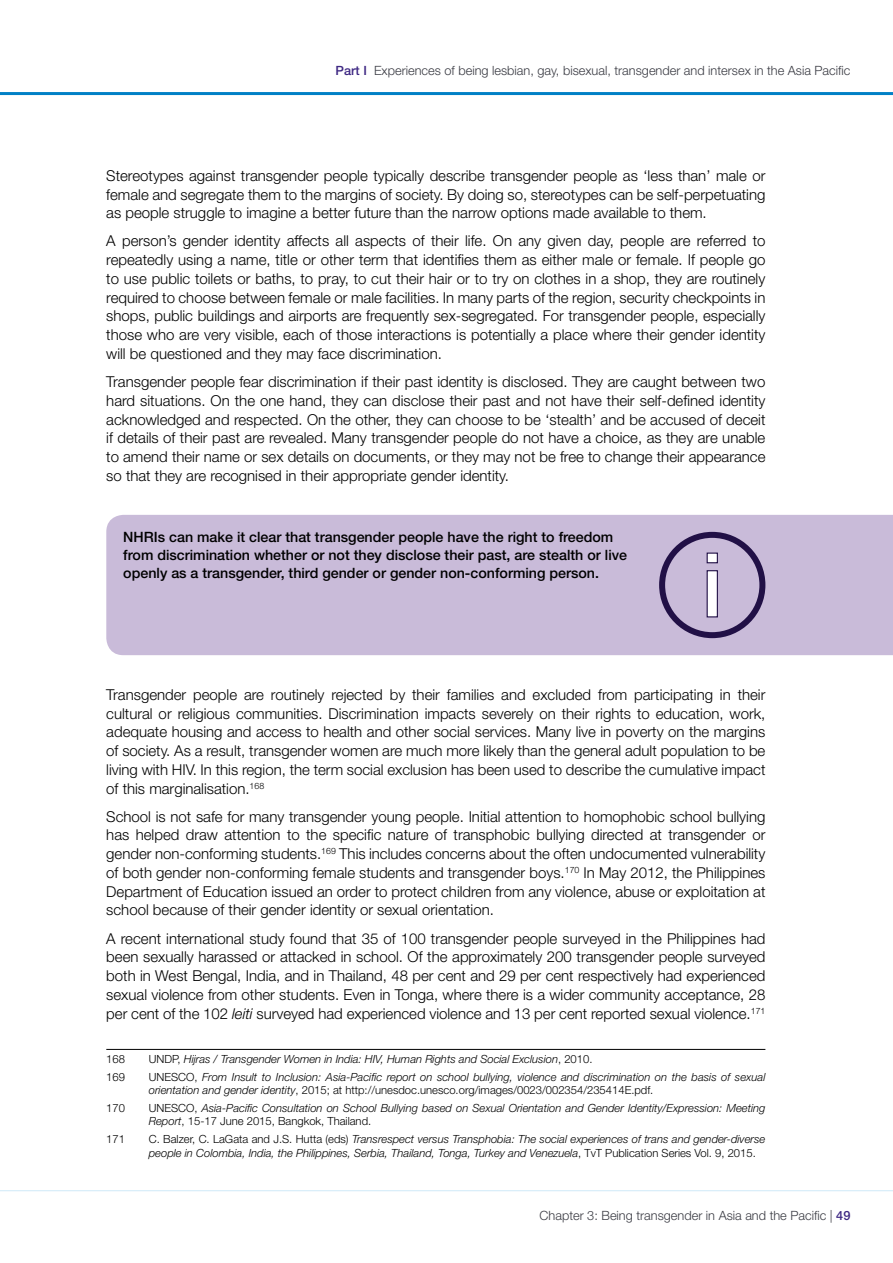
<style>
.page{position:relative;width:893px;height:1263px;background:#fff}
.page>*{position:absolute;margin:0;border:0;box-sizing:border-box;transform-origin:0 0}
.t1{font:300 15px/18.8px "Helvetica Neue LT Std";color:#000;text-align:justify}
.t2{font:500 14.25px/18px "Helvetica Neue LT Std";color:#000}
.t3{font:300 12.75px "Helvetica Neue LT Std";color:#3a3b43}
.t4{font:italic 300 11.25px/13.5px "Helvetica Neue LT Std";color:#000}
.t5{font:300 11.25px "Helvetica Neue LT Std";color:#000}
.s1{font-weight:500;color:#3e2883}
.s2{font-style:italic}
.s3{font-style:normal}
</style>
<div class="page">
<hr style="left:0;top:1190px;width:893px;height:1px;background:#d4ecf9">
<hr style="left:0;top:92px;width:893px;height:3px;background:#0080c6">
<hr style="left:106px;top:1049px;width:659px;height:1px;background:#000">
<div style="left:106px;top:515px;width:787px;height:140px;background:#c9bbd9"></div>
<svg style="left:659px;top:532px;width:106px;height:106px;background:#ab9dbe"></svg>
<p class="t3" style="left:336px;top:63px;width:516px"><span class="s1">Part I</span> Experiences of being lesbian, gay, bisexual, transgender and intersex in the Asia Pacific</p>
<p class="t1" style="left:106px;top:166px;width:661px">Stereotypes against transgender people typically describe transgender people as ‘less than’ male or female and segregate them to the margins of society. By doing so, stereotypes can be self-perpetuating as people struggle to imagine a better future than the narrow options made available to them.</p>
<p class="t1" style="left:106px;top:231px;width:661px">A person’s gender identity affects all aspects of their life. On any given day, people are referred to repeatedly using a name, title or other term that identifies them as either male or female. If people go to use public toilets or baths, to pray, to cut their hair or to try on clothes in a shop, they are routinely required to choose between female or male facilities. In many parts of the region, security checkpoints in shops, public buildings and airports are frequently sex-segregated. For transgender people, especially those who are very visible, each of those interactions is potentially a place where their gender identity will be questioned and they may face discrimination.</p>
<p class="t1" style="left:106px;top:372px;width:661px">Transgender people fear discrimination if their past identity is disclosed. They are caught between two hard situations. On the one hand, they can disclose their past and not have their self-defined identity acknowledged and respected. On the other, they can choose to be ‘stealth’ and be accused of deceit if details of their past are revealed. Many transgender people do not have a choice, as they are unable to amend their name or sex details on documents, or they may not be free to change their appearance so that they are recognised in their appropriate gender identity.</p>
<p class="t2" style="left:123px;top:528px;width:505px">NHRIs can make it clear that transgender people have the right to freedom from discrimination whether or not they disclose their past, are stealth or live openly as a transgender, third gender or gender non-conforming person.</p>
<p class="t1" style="left:106px;top:685px;width:661px">Transgender people are routinely rejected by their families and excluded from participating in their cultural or religious communities. Discrimination impacts severely on their rights to education, work, adequate housing and access to health and other social services. Many live in poverty on the margins of society. As a result, transgender women are much more likely than the general adult population to be living with HIV. In this region, the term social exclusion has been used to describe the cumulative impact of this marginalisation.<sup>168</sup></p>
<p class="t1" style="left:106px;top:807px;width:661px">School is not safe for many transgender young people. Initial attention to homophobic school bullying has helped draw attention to the specific nature of transphobic bullying directed at transgender or gender non-conforming students.<sup>169</sup> This includes concerns about the often undocumented vulnerability of both gender non-conforming female students and transgender boys.<sup>170</sup> In May 2012, the Philippines Department of Education issued an order to protect children from any violence, abuse or exploitation at school because of their gender identity or sexual orientation.</p>
<p class="t1" style="left:106px;top:928px;width:661px">A recent international study found that 35 of 100 transgender people surveyed in the Philippines had been sexually harassed or attacked in school. Of the approximately 200 transgender people surveyed both in West Bengal, India, and in Thailand, 48 per cent and 29 per cent respectively had experienced sexual violence from other students. Even in Tonga, where there is a wider community acceptance, 28 per cent of the 102 <span class="s2">leiti</span> surveyed had experienced violence and 13 per cent reported sexual violence.<sup>171</sup></p>
<p class="t5" style="left:106px;top:1052px;width:20px">168</p>
<p class="t4" style="left:149px;top:1052px;width:445px"><span class="s3">UNDP,</span> Hijras / Transgender Women in India: HIV, Human Rights and Social Exclusion<span class="s3">, 2010.</span></p>
<p class="t5" style="left:106px;top:1070px;width:20px">169</p>
<p class="t4" style="left:149px;top:1070px;width:618px"><span class="s3">UNESCO,</span> From Insult to Inclusion: Asia-Pacific report on school bullying, violence and discrimination on the basis of sexual orientation and gender identity<span class="s3">, 2015; at http://unesdoc.unesco.org/images/0023/002354/235414E.pdf.</span></p>
<p class="t5" style="left:106px;top:1101px;width:20px">170</p>
<p class="t4" style="left:149px;top:1101px;width:618px"><span class="s3">UNESCO,</span> Asia-Pacific Consultation on School Bullying based on Sexual Orientation and Gender Identity/Expression: Meeting<br>Report<span class="s3">, 15-17 June 2015, Bangkok, Thailand.</span></p>
<p class="t5" style="left:106px;top:1132px;width:20px">171</p>
<p class="t4" style="left:149px;top:1132px;width:618px"><span class="s3">C. Balzer, C. LaGata and J.S. Hutta (eds)</span> Transrespect versus Transphobia: The social experiences of trans and gender-diverse people in Colombia, India, the Philippines, Serbia, Thailand, Tonga, Turkey and Venezuela<span class="s3">, TvT Publication Series Vol. 9, 2015.</span></p>
<p class="t3" style="left:540px;top:1208px;width:312px">Chapter 3: Being transgender in Asia and the Pacific | <span class="s1">49</span></p>
</div>
